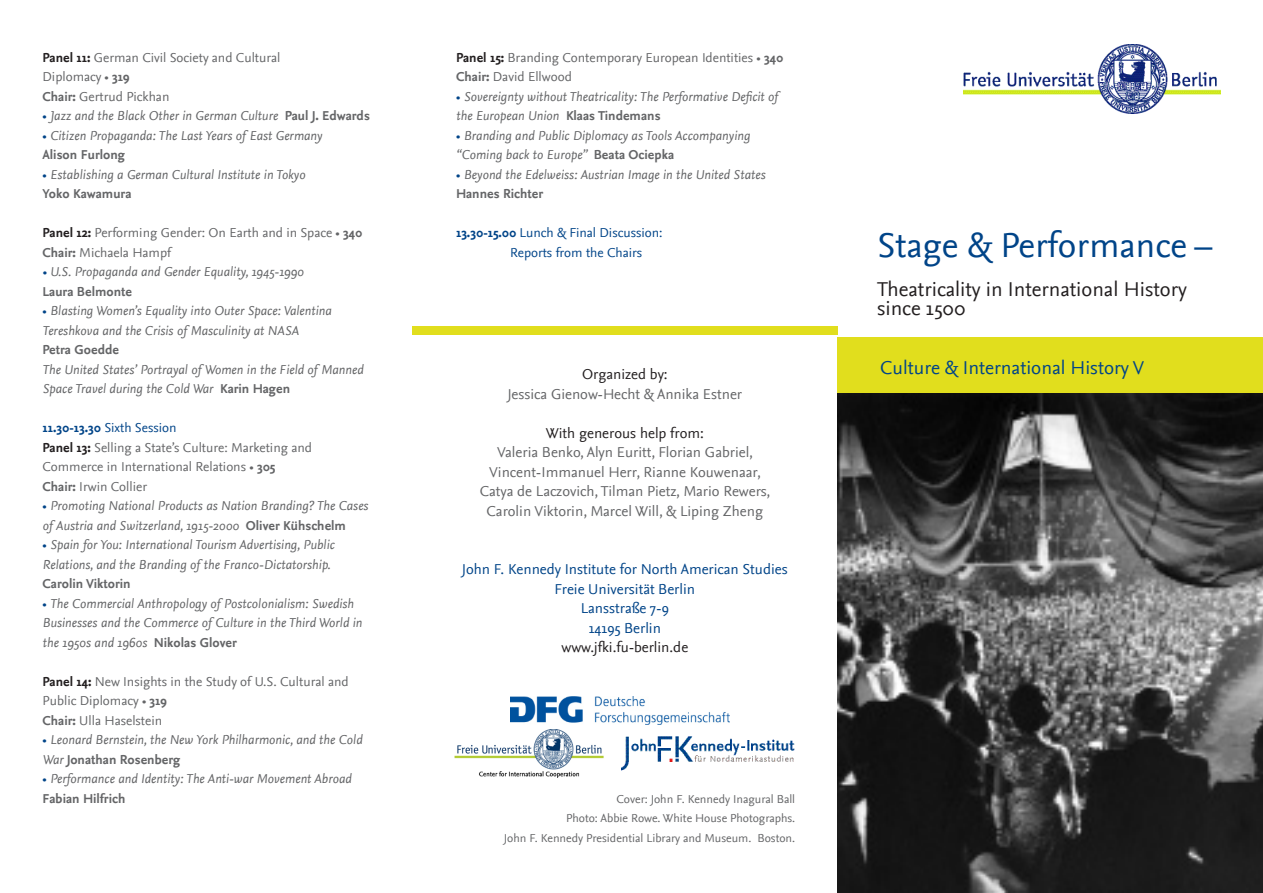
<style>
.page{position:relative;width:1263px;height:893px;background:#fff}
.page>*{position:absolute;margin:0;border:0;box-sizing:border-box;transform-origin:0 0}
.Fließtext{font:36px "Nexus Sans";color:#048}
.Fließtext-2{font:21px/19.5px "Nexus Sans";color:#231f20}
.Unterzeile{font:19.5px "Nexus Sans";color:#048}
.t1{font:15px/19.5px "Nexus Sans";color:#646567;text-align:center}
.t2{font:15px "Nexus Sans";color:#048}
.t3{font:15px "Nexus Sans";color:#231f20}
.Fließtext-3{font:italic 13.5px/19.5px "Nexus Sans";color:#646567}
.Fließtext-4{font:13.5px/19.5px "Nexus Sans";color:#646567}
.Fließtext-5{font:13.5px/19.5px "Nexus Sans";color:#048}
.Fließtext-6{font:12px/19.5px "Nexus Sans";color:#646567;text-align:right}
.s1{font-weight:700;color:#231f20}
.s2{font-weight:700}
.s3{font-style:normal;color:#048}
.s4{font-weight:700;font-style:normal}
.s5{color:#048}
.s6{color:#231f20}
</style>
<div class="page">
<div style="left:838px;top:338px;width:425px;height:55px;background:#e1de1d"></div>
<img style="left:838px;top:393px;width:425px;height:499px">
<img style="left:621px;top:736px;width:174px;height:35px">
<img style="left:511px;top:697px;width:219px;height:28px">
<img style="left:454px;top:729px;width:150px;height:48px">
<img style="left:964px;top:45px;width:256px;height:69px">
<div style="left:412px;top:326px;width:426px;height:9px;background:#e1de1d"></div>
<p class="Fließtext-4" style="left:43px;top:48px;width:239px"><span class="s1">Panel 11:</span> German Civil Society and Cultural<br>Diplomacy • <span class="s2">319</span></p>
<p class="Fließtext-4" style="left:43px;top:87px;width:128px"><span class="s2">Chair:</span> Gertrud Pickhan</p>
<p class="Fließtext-3" style="left:43px;top:107px;width:329px"><span class="s3">•</span> Jazz and the Black Other in German Culture <span class="s4">Paul J. Edwards</span></p>
<p class="Fließtext-3" style="left:43px;top:126px;width:281px"><span class="s3">•</span> Citizen Propaganda: The Last Years of East Germany<br><span class="s4">Alison Furlong</span></p>
<p class="Fließtext-3" style="left:43px;top:165px;width:264px"><span class="s3">•</span> Establishing a German Cultural Institute in Tokyo<br><span class="s4">Yoko Kawamura</span></p>
<p class="Fließtext-4" style="left:43px;top:223px;width:321px"><span class="s1">Panel 12:</span> Performing Gender: On Earth and in Space • <span class="s2">340</span></p>
<p class="Fließtext-4" style="left:43px;top:243px;width:130px"><span class="s2">Chair:</span> Michaela Hampf</p>
<p class="Fließtext-3" style="left:43px;top:263px;width:263px"><span class="s5">•</span> U.S. Propaganda and Gender Equality, 1945-1990<br><span class="s4">Laura Belmonte</span></p>
<p class="Fließtext-3" style="left:43px;top:302px;width:291px"><span class="s3">•</span> Blasting Women’s Equality into Outer Space: Valentina<br>Tereshkova and the Crisis of Masculinity at NASA<br><span class="s4">Petra Goedde</span></p>
<p class="Fließtext-3" style="left:43px;top:360px;width:322px">The United States’ Portrayal of Women in the Field of Manned<br>Space Travel during the Cold War <span class="s4">Karin Hagen</span></p>
<p class="Fließtext-5" style="left:43px;top:418px;width:136px"><span class="s2">11.30-13.30</span> Sixth Session</p>
<p class="Fließtext-4" style="left:43px;top:438px;width:271px"><span class="s1">Panel 13:</span> Selling a State’s Culture: Marketing and<br>Commerce in International Relations • <span class="s2">305</span></p>
<p class="Fließtext-4" style="left:43px;top:477px;width:106px"><span class="s2">Chair:</span> Irwin Collier</p>
<p class="Fließtext-3" style="left:43px;top:497px;width:327px"><span class="s3">•</span> Promoting National Products as Nation Branding? The Cases of Austria and Switzerland, 1915-2000 <span class="s4">Oliver Kühschelm</span></p>
<p class="Fließtext-3" style="left:43px;top:536px;width:294px"><span class="s3">•</span> Spain for You: International Tourism Advertising, Public<br>Relations, and the Branding of the Franco-Dictatorship.<br><span class="s4">Carolin Viktorin</span></p>
<p class="Fließtext-3" style="left:43px;top:594px;width:321px"><span class="s3">•</span> The Commercial Anthropology of Postcolonialism: Swedish<br>Businesses and the Commerce of Culture in the Third World in the 1950s and 1960s <span class="s4">Nikolas Glover</span></p>
<p class="Fließtext-4" style="left:43px;top:672px;width:308px"><span class="s1">Panel 14:</span> New Insights in the Study of U.S. Cultural and<br>Public Diplomacy • <span class="s2">319</span></p>
<p class="Fließtext-4" style="left:43px;top:711px;width:121px"><span class="s2">Chair:</span> Ulla Haselstein</p>
<p class="Fließtext-3" style="left:43px;top:731px;width:321px"><span class="s3">•</span> Leonard Bernstein, the New York Philharmonic, and the Cold<br>War <span class="s4">Jonathan Rosenberg</span></p>
<p class="Fließtext-3" style="left:43px;top:770px;width:311px"><span class="s3">•</span> Performance and Identity: The Anti-war Movement Abroad<br><span class="s4">Fabian Hilfrich</span></p>
<p class="Fließtext-4" style="left:456px;top:48px;width:329px"><span class="s1">Panel 15:</span> Branding Contemporary European Identities • <span class="s2">340</span></p>
<p class="Fließtext-4" style="left:456px;top:67px;width:117px"><span class="s2">Chair:</span> David Ellwood</p>
<p class="Fließtext-3" style="left:456px;top:87px;width:323px"><span class="s3">•</span> Sovereignty without Theatricality: The Performative Deficit of the European Union <span class="s4">Klaas Tindemans</span></p>
<p class="Fließtext-3" style="left:456px;top:126px;width:296px"><span class="s3">•</span> Branding and Public Diplomacy as Tools Accompanying “Coming back to Europe” <span class="s4">Beata Ociepka</span></p>
<p class="Fließtext-3" style="left:456px;top:165px;width:311px"><span class="s3">•</span> Beyond the Edelweiss: Austrian Image in the United States<br><span class="s4">Hannes Richter</span></p>
<p class="Fließtext-5" style="left:510px;top:223px;width:154px;text-indent:-54px"><span class="s2">13.30-15.00</span> Lunch &amp; Final Discussion:<br>Reports from the Chairs</p>
<p class="Fließtext" style="left:877px;top:225px;width:337px">Stage &amp; Performance –</p>
<p class="Fließtext-2" style="left:877px;top:279px;width:311px">Theatricality in International History since 1500</p>
<p class="t3" style="left:582px;top:366px;width:87px">Organized by:</p>
<p class="Unterzeile" style="left:880px;top:356px;width:265px">Culture &amp; International History V</p>
<p class="t1" style="left:507px;top:384px;width:236px">Jessica Gienow-Hecht &amp; Annika Estner</p>
<p class="t1" style="left:480px;top:423px;width:292px"><span class="s6">With generous help from:<br></span>Valeria Benko, Alyn Euritt, Florian Gabriel, Vincent-Immanuel Herr, Rianne Kouwenaar, Catya de Laczovich, Tilman Pietz, Mario Rewers, Carolin Viktorin, Marcel Will, &amp; Liping Zheng</p>
<p class="t2" style="left:462px;top:561px;width:327px">John F. Kennedy Institute for North American Studies</p>
<p class="t2" style="left:554px;top:580px;width:142px">Freie Universität Berlin</p>
<p class="t2" style="left:581px;top:600px;width:90px">Lansstraße 7-9</p>
<p class="t2" style="left:589px;top:619px;width:74px">14195 Berlin</p>
<p class="t3" style="left:561px;top:639px;width:128px">www.jfki.fu-berlin.de</p>
<p class="Fließtext-6" style="left:504px;top:789px;width:293px">Cover: John F. Kennedy Inagural Ball<br>Photo: Abbie Rowe. White House Photographs.<br>John F. Kennedy Presidential Library and Museum. Boston.</p>
</div>
